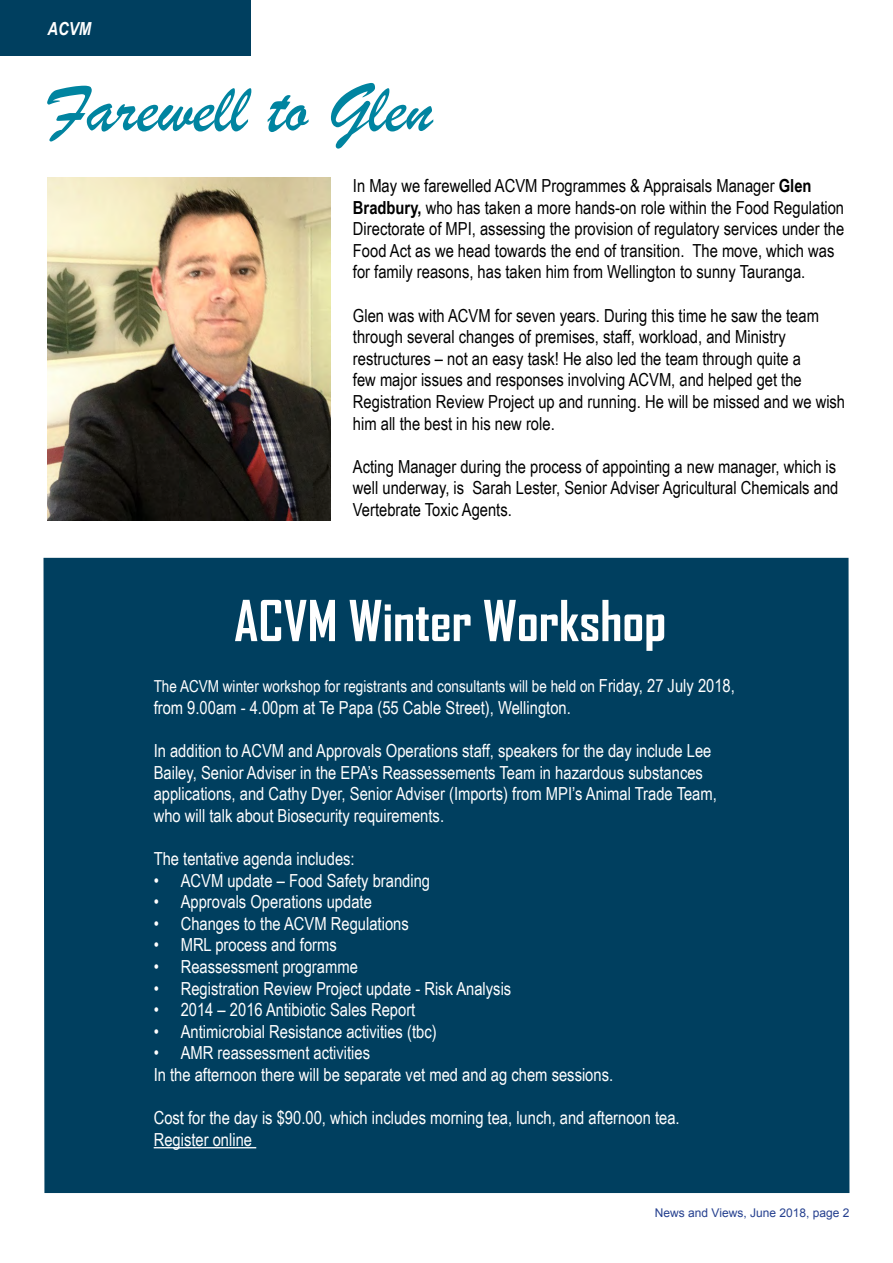
<style>
.page{position:relative;width:893px;height:1263px;background:#fff}
.page>*{position:absolute;margin:0;border:0;box-sizing:border-box;transform-origin:0 0}
.t1{font:72px "Brush Script";color:#0084a0}
.t2{font:700 54px "Agency FB";color:#fff}
.t3{font:18px/21.6px "Arial Narrow";color:#000}
.t4{font:18px/21.6px "Arial Narrow";color:#fff}
.t5{font:italic 700 18px "Arial Narrow";color:#fff}
.t6{font:16.5px "Arial Narrow";color:#fff}
.t7{font:12px "Arial";color:#25408f}
.s1{font-weight:700}
.s2{font-size:18px}
</style>
<div class="page">
<div style="left:44px;top:558px;width:805px;height:635px;background:#003f5f"></div>
<div style="left:0;top:0;width:251px;height:56px;background:#003f5f"></div>
<hr style="left:154px;top:1147px;width:102px;height:1px;background:#fff">
<img style="left:47px;top:177px;width:283px;height:343px">
<p class="t5" style="left:48px;top:15px;width:45px">ACVM</p>
<h1 class="t1" style="left:47px;top:65px;width:387px">Farewell to Glen</h1>
<p class="t3" style="left:353px;top:174px;width:493px">In May we farewelled ACVM Programmes &amp; Appraisals Manager <span class="s1">Glen Bradbury,</span> who has taken a more hands-on role within the Food Regulation Directorate of MPI, assessing the provision of regulatory services under the Food Act as we head towards the end of transition. The move, which was for family reasons, has taken him from Wellington to sunny Tauranga.</p>
<p class="t3" style="left:353px;top:304px;width:494px">Glen was with ACVM for seven years. During this time he saw the team through several changes of premises, staff, workload, and Ministry restructures – not an easy task! He also led the team through quite a<br>few major issues and responses involving ACVM, and helped get the Registration Review Project up and running. He will be missed and we wish him all the best in his new role.</p>
<p class="t3" style="left:353px;top:455px;width:487px;text-align:justify">Acting Manager during the process of appointing a new manager, which is well underway, is Sarah Lester, Senior Adviser Agricultural Chemicals and Vertebrate Toxic Agents.</p>
<h2 class="t2" style="left:234px;top:587px;width:434px">ACVM Winter Workshop</h2>
<p class="t6" style="left:154px;top:674px;width:583px">The ACVM winter workshop for registrants and consultants will be held on <span class="s2">Friday, 27 July 2018,</span></p>
<p class="t4" style="left:154px;top:696px;width:419px">from 9.00am - 4.00pm at Te Papa (55 Cable Street), Wellington.</p>
<p class="t4" style="left:154px;top:739px;width:565px">In addition to ACVM and Approvals Operations staff, speakers for the day include Lee Bailey, Senior Adviser in the EPA’s Reassessements Team in hazardous substances applications, and Cathy Dyer, Senior Adviser (Imports) from MPI’s Animal Trade Team, who will talk about Biosecurity requirements.</p>
<p class="t4" style="left:154px;top:847px;width:203px">The tentative agenda includes:</p>
<p class="t4" style="left:154px;top:869px;width:278px">• ACVM update – Food Safety branding</p>
<p class="t4" style="left:154px;top:890px;width:220px">• Approvals Operations update</p>
<p class="t4" style="left:154px;top:912px;width:257px">• Changes to the ACVM Regulations</p>
<p class="t4" style="left:154px;top:933px;width:185px">• MRL process and forms</p>
<p class="t4" style="left:154px;top:955px;width:206px">• Reassessment programme</p>
<p class="t4" style="left:154px;top:977px;width:359px">• Registration Review Project update - Risk Analysis</p>
<p class="t4" style="left:154px;top:998px;width:263px">• 2014 – 2016 Antibiotic Sales Report</p>
<p class="t4" style="left:154px;top:1020px;width:284px">• Antimicrobial Resistance activities (tbc)</p>
<p class="t4" style="left:154px;top:1041px;width:461px">• AMR reassessment activities<br>In the afternoon there will be separate vet med and ag chem sessions.</p>
<p class="t4" style="left:154px;top:1106px;width:527px">Cost for the day is $90.00, which includes morning tea, lunch, and afternoon tea.<br>Register online</p>
<p class="t7" style="left:655px;top:1204px;width:196px">News and Views, June 2018, page 2</p>
</div>
